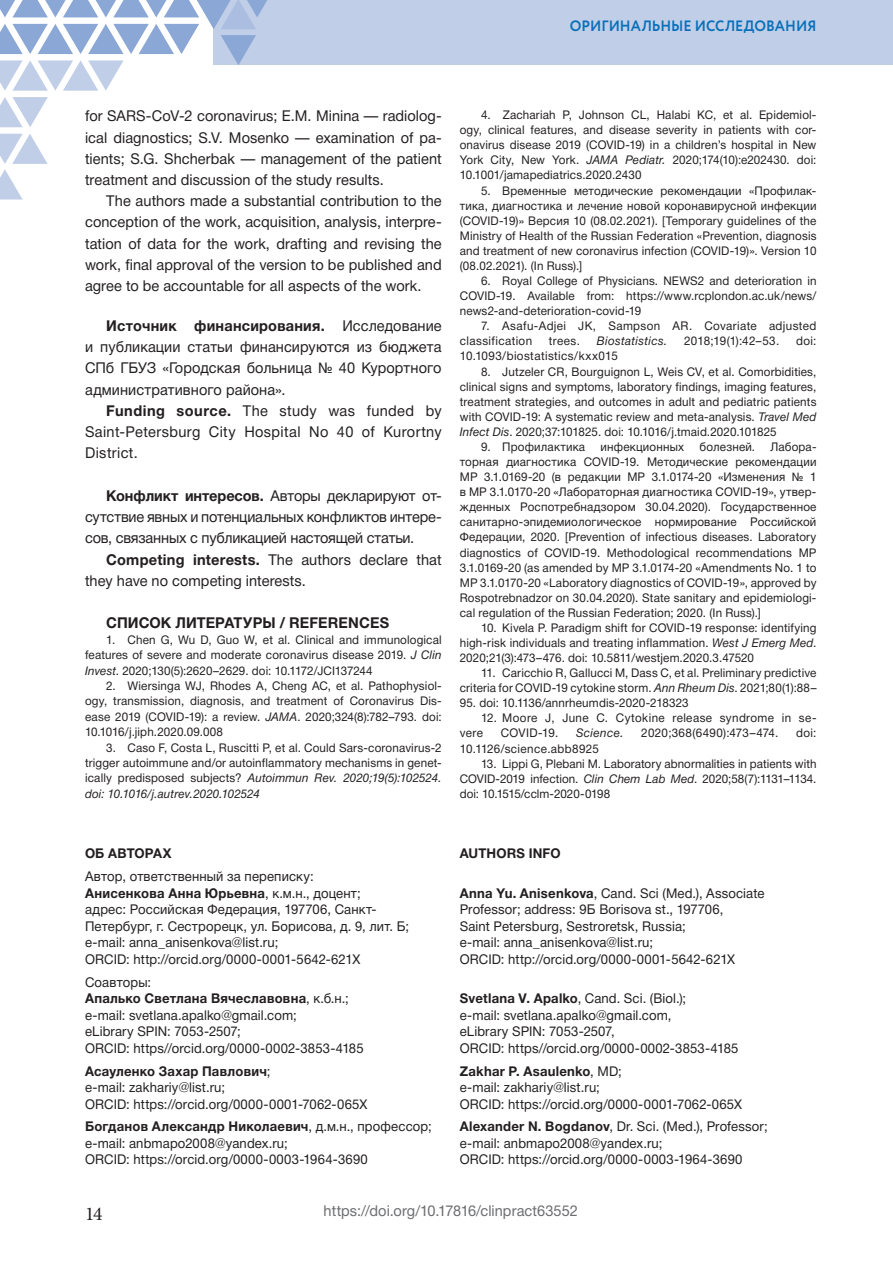
<style>
.page{position:relative;width:893px;height:1263px;background:#fff}
.page>*{position:absolute;margin:0;border:0;box-sizing:border-box;transform-origin:0 0}
.t1{font:19.5px "Minion Pro";color:#231f20}
.t2{font:15px/21.3px "Helvetica Neue Cyr";letter-spacing:.005em;color:#231f20;text-align:justify}
.t3{font:15px "Helvetica Neue Cyr";letter-spacing:.005em;color:#6c6d70}
.t4{font:700 15px "Helvetica Neue Cyr";letter-spacing:.005em;color:#231f20}
.t5{font:700 15px "Circe";letter-spacing:-.005em;color:#0970b9;scale:.95 1}
.t6{font:13.5px/16.5px "Helvetica Neue Cyr";letter-spacing:.01em;color:#231f20}
.t7{font:700 13.5px "Helvetica Neue Cyr";letter-spacing:.01em;color:#231f20}
.t8{font:12px/15.1px "Helvetica Neue Cyr";letter-spacing:.015em;color:#231f20;text-align:justify}
.t9{font:12px/15.1px "Helvetica Neue Cyr";letter-spacing:.035em;color:#231f20}
.t10{font:italic 12px "Helvetica Neue Cyr";letter-spacing:.035em;color:#231f20}
.s1{font-weight:700}
.s2{font-style:italic}
</style>
<div class="page">
<div style="left:214px;top:0;width:679px;height:65px;background:#c1cee8"></div>
<svg style="left:0;top:97px;width:48px;height:30px"></svg>
<svg style="left:0;top:134px;width:48px;height:65px"></svg>
<svg style="left:0;top:0;width:267px;height:91px"></svg>
<p class="t5" style="left:570px;top:15px;width:261px">ОРИГИНАЛЬНЫЕ ИССЛЕДОВАНИЯ</p>
<p class="t2" style="left:85px;top:107px;width:358px">for SARS-CoV-2 coronavirus; E.M. Minina — radiolog&shy;ical diagnostics; S.V. Mosenko — examination of pa&shy;tients; S.G. Shcherbak — management of the patient treatment and discussion of the study results.</p>
<p class="t2" style="left:85px;top:192px;width:358px;text-indent:21px">The authors made a substantial contribution to the conception of the work, acquisition, analysis, interpre&shy;tation of data for the work, drafting and revising the work, final approval of the version to be published and agree to be accountable for all aspects of the work.</p>
<p class="t2" style="left:85px;top:316px;width:358px;text-indent:21px"><span class="s1">Источник финансирования.</span> Исследование и публикации статьи финансируются из бюджета СПб ГБУЗ «Городская больница № 40 Курортного административного района».</p>
<p class="t2" style="left:85px;top:401px;width:358px;text-indent:21px"><span class="s1">Funding source.</span> The study was funded by Saint-Petersburg City Hospital No 40 of Kurortny District.</p>
<p class="t2" style="left:85px;top:486px;width:358px;text-indent:21px"><span class="s1">Конфликт интересов.</span> Авторы декларируют от&shy;сутствие явных и потенциальных конфликтов интере&shy;сов, связанных с публикацией настоящей статьи.</p>
<p class="t2" style="left:85px;top:550px;width:358px;text-indent:21px"><span class="s1">Competing interests.</span> The authors declare that they have no competing interests.</p>
<p class="t4" style="left:106px;top:617px;width:284px">СПИСОК ЛИТЕРАТУРЫ / REFERENCES</p>
<p class="t8" style="left:85px;top:633px;width:358px;text-indent:21px">1. Chen G, Wu D, Guo W, et al. Clinical and immunological features of severe and moderate coronavirus disease 2019. <span class="s2">J Clin Invest</span>. 2020;130(5):2620–2629. doi: 10.1172/JCI137244</p>
<p class="t8" style="left:85px;top:679px;width:358px;text-indent:21px">2. Wiersinga WJ, Rhodes A, Cheng AC, et al. Pathophysiol&shy;ogy, transmission, diagnosis, and treatment of Coronavirus Dis&shy;ease 2019 (COVID-19): a review. <span class="s2">JAMA</span>. 2020;324(8):782–793. doi:<br>10.1016/j.jiph.2020.09.008</p>
<p class="t8" style="left:85px;top:741px;width:358px;text-indent:21px">3. Caso F, Costa L, Ruscitti P, et al. Could Sars-coronavirus-2 trigger autoimmune and/or autoinflammatory mechanisms in genet&shy;ically predisposed subjects? <span class="s2">Autoimmun Rev. 2020;19(5):102524. doi: 10.1016/j.autrev.2020.102524</span></p>
<p class="t8" style="left:460px;top:109px;width:358px;text-indent:21px">4. Zachariah P, Johnson CL, Halabi KC, et al. Epidemiol&shy;ogy, clinical features, and disease severity in patients with cor&shy;onavirus disease 2019 (COVID-19) in a children’s hospital in New York City, New York. <span class="s2">JAMA Pediatr.</span> 2020;174(10):e202430. doi:<br>10.1001/jamapediatrics.2020.2430</p>
<p class="t8" style="left:460px;top:184px;width:358px;text-indent:21px">5. Временные методические рекомендации «Профилак&shy;тика, диагностика и лечение новой коронавирусной инфекции (COVID-19)» Версия 10 (08.02.2021). [Temporary guidelines of the Ministry of Health of the Russian Federation «Prevention, diagnosis and treatment of new coronavirus infection (COVID-19)». Version 10 (08.02.2021). (In Russ).]</p>
<p class="t8" style="left:460px;top:274px;width:358px;text-indent:21px">6. Royal College of Physicians. NEWS2 and deterioration in COVID-19. Available from: https://www.rcplondon.ac.uk/news/ news2-and-deterioration-covid-19</p>
<p class="t9" style="left:460px;top:320px;width:358px;text-indent:21px">7. Asafu-Adjei JK, Sampson AR. Covariate adjusted classification</p>
<p class="t8" style="left:549px;top:335px;width:33px">trees.</p>
<p class="t10" style="left:597px;top:337px;width:72px">Biostatistics.</p>
<p class="t8" style="left:684px;top:335px;width:97px">2018;19(1):42–53.</p>
<p class="t8" style="left:796px;top:335px;width:22px">doi:</p>
<p class="t8" style="left:460px;top:350px;width:160px">10.1093/biostatistics/kxx015</p>
<p class="t8" style="left:460px;top:365px;width:358px;text-indent:21px">8. Jutzeler CR, Bourguignon L, Weis CV, et al. Comorbidities, clinical signs and symptoms, laboratory findings, imaging features, treatment strategies, and outcomes in adult and pediatric patients with COVID-19: A systematic review and meta-analysis. <span class="s2">Travel Med Infect Dis</span>. 2020;37:101825. doi: 10.1016/j.tmaid.2020.101825</p>
<p class="t8" style="left:481px;top:440px;width:106px">9. Профилактика</p>
<p class="t8" style="left:600px;top:440px;width:85px">инфекционных</p>
<p class="t8" style="left:699px;top:440px;width:57px">болезней.</p>
<p class="t8" style="left:460px;top:440px;width:358px;text-indent:311px">Лабора&shy;торная диагностика COVID-19. Методические рекомендации MP 3.1.0169-20 (в редакции МР 3.1.0174-20 «Изменения № 1 в МР 3.1.0170-20 «Лабораторная диагностика COVID-19», утвер&shy;жденных Роспотребнадзором 30.04.2020). Государственное санитарно-эпидемиологическое нормирование Российской Федерации, 2020. [Prevention of infectious diseases. Laboratory diagnostics of COVID-19. Methodological recommendations MP 3.1.0169-20 (as amended by MP 3.1.0174-20 «Amendments No. 1 to MP 3.1.0170-20 «Laboratory diagnostics of COVID-19», approved by Rospotrebnadzor on 30.04.2020). State sanitary and epidemiologi&shy;cal regulation of the Russian Federation; 2020. (In Russ).]</p>
<p class="t8" style="left:460px;top:621px;width:358px;text-indent:21px">10. Kivela P. Paradigm shift for COVID-19 response: identifying high-risk individuals and treating inflammation. <span class="s2">West J Emerg Med</span>.<br>2020;21(3):473–476. doi: 10.5811/westjem.2020.3.47520</p>
<p class="t8" style="left:460px;top:667px;width:358px;text-align:right">11. Caricchio R, Gallucci M, Dass C, et al. Preliminary predictive criteria for COVID-19 cytokine storm. <span class="s2">Ann Rheum Dis</span>. 2021;80(1):88–</p>
<p class="t8" style="left:460px;top:697px;width:230px">95. doi: 10.1136/annrheumdis-2020-218323</p>
<p class="t9" style="left:460px;top:712px;width:358px;text-indent:21px">12. Moore J, June C. Cytokine release syndrome in se&shy;vere</p>
<p class="t8" style="left:501px;top:727px;width:59px">COVID-19.</p>
<p class="t10" style="left:576px;top:729px;width:49px">Science.</p>
<p class="t8" style="left:641px;top:727px;width:139px">2020;368(6490):473–474.</p>
<p class="t8" style="left:796px;top:727px;width:22px">doi:</p>
<p class="t9" style="left:460px;top:742px;width:141px">10.1126/science.abb8925</p>
<p class="t8" style="left:460px;top:757px;width:358px;text-indent:21px">13. Lippi G, Plebani M. Laboratory abnormalities in patients with COVID-2019 infection. <span class="s2">Clin Chem Lab Med</span>. 2020;58(7):1131–1134. doi: 10.1515/cclm-2020-0198</p>
<p class="t7" style="left:460px;top:849px;width:102px">AUTHORS INFO</p>
<p class="t6" style="left:460px;top:886px;width:306px"><span class="s1">Anna Yu. Anisenkova</span>, Cand. Sci (Med.), Associate Professor; address: 9Б Borisova st., 197706,<br>Saint Petersburg, Sestroretsk, Russia;<br>e-mail: anna_anisenkova@list.ru;<br>ORCID: http://orcid.org/0000-0001-5642-621X</p>
<p class="t6" style="left:460px;top:991px;width:280px"><span class="s1">Svetlana V. Apalko</span>, Cand. Sci. (Biol.);<br>e-mail: svetlana.apalko@gmail.com,<br>eLibrary SPIN: 7053-2507,<br>ORCID: https//orcid.org/0000-0002-3853-4185</p>
<p class="t6" style="left:460px;top:1064px;width:284px"><span class="s1">Zakhar P. Asaulenko</span>, MD;<br>е-mail: zakhariy@list.ru;<br>ORCID: https://orcid.org/0000-0001-7062-065X</p>
<p class="t6" style="left:460px;top:1120px;width:309px"><span class="s1">Alexander N. Bogdanov</span>, Dr. Sci. (Med.), Professor; е-mail: anbmapo2008@yandex.ru;<br>ORCID: https://orcid.org/0000-0003-1964-3690</p>
<p class="t3" style="left:324px;top:1205px;width:256px">https://doi.org/10.17816/clinpract63552</p>
<p class="t7" style="left:85px;top:849px;width:88px">ОБ АВТОРАХ</p>
<p class="t6" style="left:85px;top:870px;width:326px">Автор, ответственный за переписку:<br><span class="s1">Анисенкова Анна Юрьевна</span>, к.м.н., доцент;<br>адрес: Российская Федерация, 197706, Санкт-Петербург, г. Сестрорецк, ул. Борисова, д. 9, лит. Б; e-mail: anna_anisenkova@list.ru;<br>ORCID: http://orcid.org/0000-0001-5642-621X</p>
<p class="t6" style="left:85px;top:975px;width:280px">Соавторы:<br><span class="s1">Апалько Светлана Вячеславовна</span>, к.б.н.; e-mail: svetlana.apalko@gmail.com;<br>eLibrary SPIN: 7053-2507;<br>ORCID: https//orcid.org/0000-0002-3853-4185</p>
<p class="t6" style="left:85px;top:1064px;width:284px"><span class="s1">Асауленко Захар Павлович</span>;<br>е-mail: zakhariy@list.ru;<br>ORCID: https://orcid.org/0000-0001-7062-065X</p>
<p class="t6" style="left:85px;top:1120px;width:348px"><span class="s1">Богданов Александр Николаевич</span>, д.м.н., профессор; е-mail: anbmapo2008@yandex.ru;<br>ORCID: https://orcid.org/0000-0003-1964-3690</p>
<h1 class="t1" style="left:85px;top:1206px;width:19px">14</h1>
</div>
